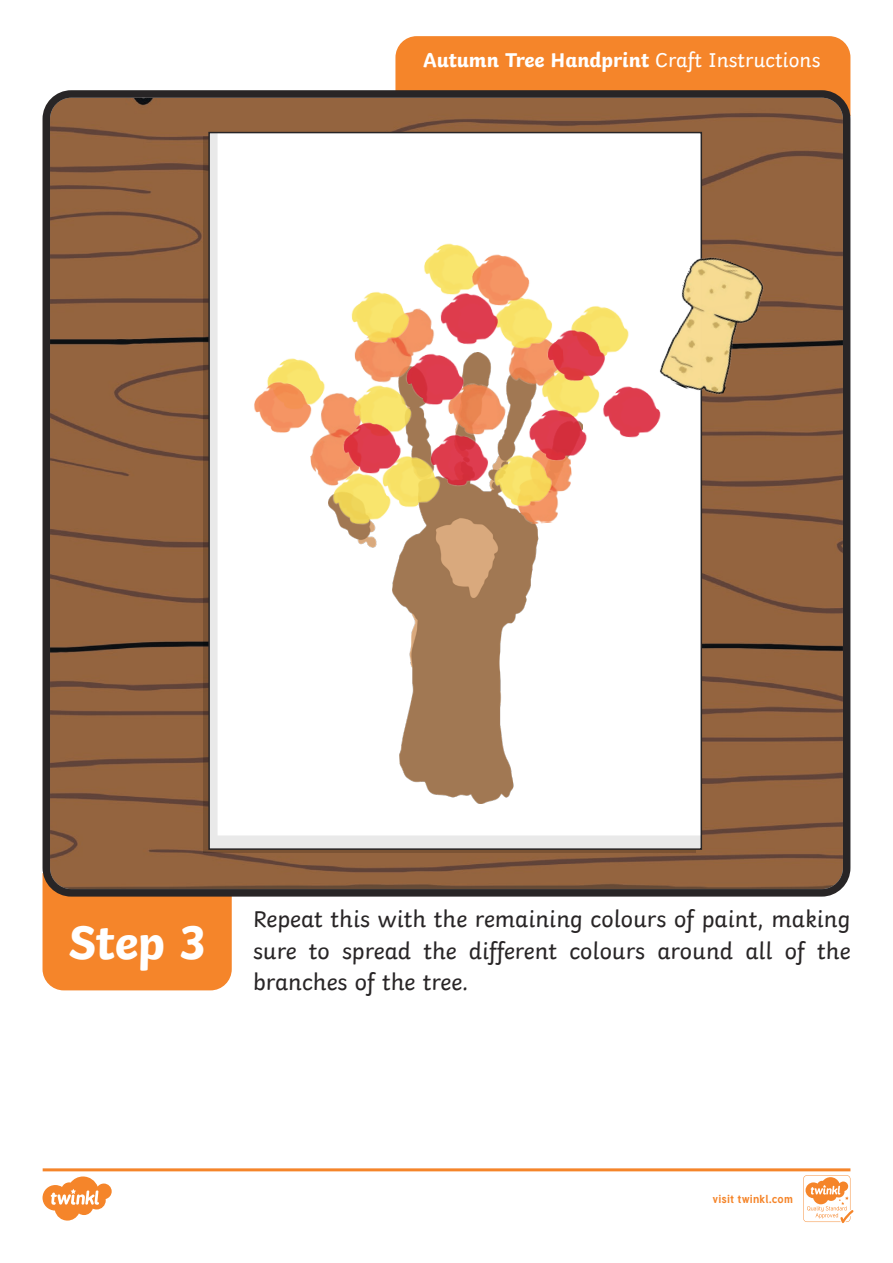
<style>
.page{position:relative;width:893px;height:1263px;background:#fff}
.page>*{position:absolute;margin:0;border:0;box-sizing:border-box;transform-origin:0 0}
.Heading_1{font:700 49.5px "Twinkl";color:#fff}
.KS1_Body_Copy{font:24px/31.5px "Twinkl";color:#282526;text-align:justify}
.Heading_3{font:700 21px "Twinkl";color:#fff}
.t1{font:700 11.4px "Tuffy";letter-spacing:.015em;color:#f5852a}
.s1{font-weight:400}
</style>
<div class="page">
<div style="left:43px;top:876px;width:189px;height:114px;background:#f5852a"></div>
<div style="left:395px;top:36px;width:455px;height:74px;background:#f5852a"></div>
<img style="left:52px;top:99px;width:789px;height:788px">
<div style="left:43px;top:90px;width:807px;height:806px;border:8px solid #282526;border-radius:25px"></div>
<svg style="left:209px;top:133px;width:492px;height:716px"></svg>
<img style="left:301px;top:299px;width:274px;height:240px">
<img style="left:328px;top:461px;width:67px;height:77px">
<img style="left:537px;top:362px;width:61px;height:69px">
<img style="left:490px;top:443px;width:66px;height:77px">
<img style="left:349px;top:374px;width:67px;height:70px">
<img style="left:378px;top:444px;width:67px;height:77px">
<img style="left:347px;top:280px;width:67px;height:76px">
<img style="left:419px;top:232px;width:67px;height:76px">
<img style="left:490px;top:285px;width:67px;height:77px">
<img style="left:566px;top:294px;width:67px;height:77px">
<img style="left:402px;top:342px;width:66px;height:76px">
<img style="left:543px;top:318px;width:67px;height:77px">
<img style="left:598px;top:374px;width:67px;height:77px">
<img style="left:339px;top:411px;width:66px;height:76px">
<img style="left:524px;top:398px;width:67px;height:76px">
<img style="left:426px;top:423px;width:67px;height:76px">
<img style="left:436px;top:281px;width:67px;height:77px">
<img style="left:263px;top:346px;width:66px;height:77px">
<img style="left:249px;top:370px;width:67px;height:77px">
<img style="left:467px;top:243px;width:67px;height:76px">
<img style="left:646px;top:248px;width:126px;height:155px">
<svg style="left:43px;top:1168px;width:810px;height:55px"></svg>
<p class="Heading_3" style="left:423px;top:43px;width:399px">Autumn Tree Handprint <span class="s1">Craft Instructions</span></p>
<p class="Heading_1" style="left:68px;top:901px;width:139px">Step 3</p>
<p class="KS1_Body_Copy" style="left:253px;top:901px;width:599px">Repeat this with the remaining colours of paint, making sure to spread the different colours around all of the branches of the tree.</p>
<p class="t1" style="left:712px;top:1190px;width:82px">visit twinkl.com</p>
</div>
